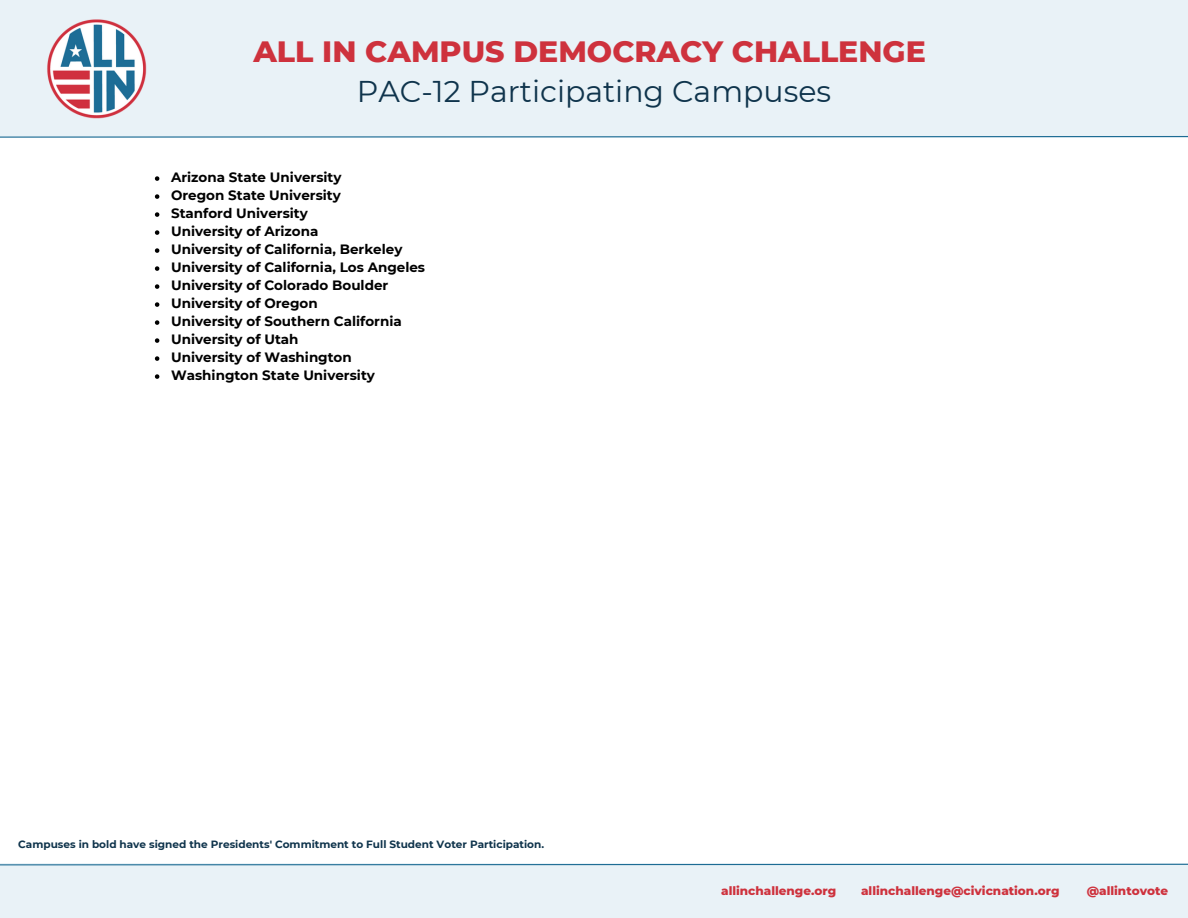
<style>
.page{position:relative;width:1188px;height:918px;background:#fff}
.page>*{position:absolute;margin:0;border:0;box-sizing:border-box;transform-origin:0 0}
.t1{font:800 30px "Montserrat";color:#ce323d}
.t2{font:30px "Montserrat";color:#0f344c}
.t3{font:700 13.5px "Montserrat";color:#000}
.t4{font:800 12px "Montserrat";color:#ce323d}
.t5{font:700 10.5px "Montserrat";color:#0f344c}
</style>
<div class="page">
<div style="left:0;top:0;width:1188px;height:137px;background:#e9f2f7"></div>
<img style="left:47px;top:19px;width:100px;height:100px">
<div style="left:0;top:864px;width:1188px;height:54px;background:#e9f2f7"></div>
<svg style="left:0;top:136px;width:1188px;height:2px;background:#75a5be"></svg>
<svg style="left:0;top:863px;width:1188px;height:3px;background:#9bbfd1"></svg>
<svg style="left:155px;top:176px;width:4px;height:5px"></svg>
<svg style="left:155px;top:194px;width:4px;height:5px"></svg>
<svg style="left:155px;top:212px;width:4px;height:5px"></svg>
<svg style="left:155px;top:230px;width:4px;height:5px"></svg>
<svg style="left:155px;top:248px;width:4px;height:5px"></svg>
<svg style="left:155px;top:266px;width:4px;height:5px"></svg>
<svg style="left:155px;top:284px;width:4px;height:5px"></svg>
<svg style="left:155px;top:302px;width:4px;height:5px"></svg>
<svg style="left:155px;top:320px;width:4px;height:5px"></svg>
<svg style="left:155px;top:338px;width:4px;height:5px"></svg>
<svg style="left:155px;top:356px;width:4px;height:5px"></svg>
<svg style="left:155px;top:374px;width:4px;height:5px"></svg>
<p class="t1" style="left:253px;top:33px;width:674px">ALL IN CAMPUS DEMOCRACY CHALLENGE</p>
<p class="t2" style="left:357px;top:73px;width:476px">PAC-12 Participating Campuses</p>
<p class="t3" style="left:171px;top:169px;width:172px">Arizona State University</p>
<p class="t3" style="left:171px;top:187px;width:171px">Oregon State University</p>
<p class="t3" style="left:171px;top:205px;width:138px">Stanford University</p>
<p class="t3" style="left:171px;top:223px;width:149px">University of Arizona</p>
<p class="t3" style="left:171px;top:241px;width:233px">University of California, Berkeley</p>
<p class="t3" style="left:171px;top:259px;width:256px">University of California, Los Angeles</p>
<p class="t3" style="left:171px;top:277px;width:219px">University of Colorado Boulder</p>
<p class="t3" style="left:171px;top:295px;width:148px">University of Oregon</p>
<p class="t3" style="left:171px;top:313px;width:232px">University of Southern California</p>
<p class="t3" style="left:171px;top:331px;width:129px">University of Utah</p>
<p class="t3" style="left:171px;top:349px;width:182px">University of Washington</p>
<p class="t3" style="left:171px;top:367px;width:205px">Washington State University</p>
<p class="t5" style="left:18px;top:837px;width:527px">Campuses in bold have signed the Presidents' Commitment to Full Student Voter Participation.</p>
<p class="t4" style="left:721px;top:883px;width:117px">allinchallenge.org</p>
<p class="t4" style="left:861px;top:883px;width:200px">allinchallenge@civicnation.org</p>
<p class="t4" style="left:1087px;top:883px;width:83px">@allintovote</p>
</div>
